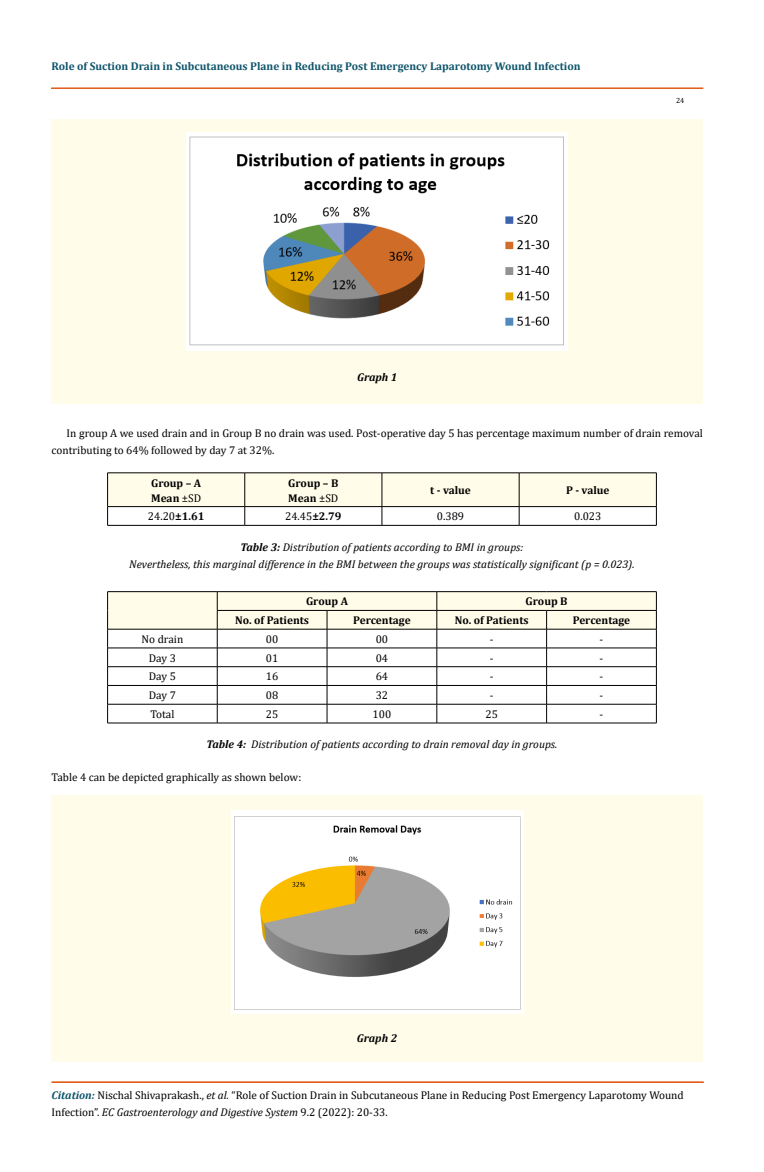
<style>
.page{position:relative;width:764px;height:1172px;background:#fff}
.page>*{position:absolute;margin:0;border:0;box-sizing:border-box;transform-origin:0 0}
.t1{font:11.25px/17.5px "Cambria";color:#000}
.t2{font:italic 11.25px/17.5px "Cambria";color:#000;text-align:center}
.t3{font:700 11.25px/15px "Cambria";color:#000}
.t4{font:700 11.25px "Cambria";color:#0e546a}
.t5{font:italic 700 11.25px "Cambria";color:#000}
.t6{font:7.5px "Cambria";color:#000}
.s1{font-weight:400}
.s2{font-weight:700}
.s3{font-weight:700;font-style:italic;color:#0e546a}
.s4{font-style:italic}
</style>
<div class="page">
<div style="left:51px;top:88px;width:652px;height:1px;border:1px solid #e05d1a"></div>
<div style="left:52px;top:119px;width:651px;height:285px;background:#fffde9"></div>
<img style="left:187px;top:132px;width:381px;height:218px">
<hr style="left:107px;top:472px;width:138px;height:1px;background:#000">
<hr style="left:245px;top:472px;width:137px;height:1px;background:#000">
<hr style="left:382px;top:472px;width:137px;height:1px;background:#000">
<hr style="left:519px;top:472px;width:137px;height:1px;background:#000">
<svg style="left:107px;top:473px;width:550px;height:52px"></svg>
<hr style="left:107px;top:525px;width:138px;height:1px;background:#000">
<hr style="left:245px;top:525px;width:137px;height:1px;background:#000">
<hr style="left:382px;top:525px;width:137px;height:1px;background:#000">
<hr style="left:519px;top:525px;width:137px;height:1px;background:#000">
<svg style="left:107px;top:591px;width:550px;height:131px"></svg>
<hr style="left:107px;top:722px;width:110px;height:1px;background:#000">
<hr style="left:217px;top:722px;width:110px;height:1px;background:#000">
<hr style="left:327px;top:722px;width:110px;height:1px;background:#000">
<hr style="left:437px;top:722px;width:109px;height:1px;background:#000">
<hr style="left:546px;top:722px;width:110px;height:1px;background:#000">
<div style="left:51px;top:795px;width:651px;height:266px;background:#fffde9"></div>
<img style="left:231px;top:810px;width:293px;height:203px">
<p class="t4" style="left:52px;top:58px;width:530px">Role of Suction Drain in Subcutaneous Plane in Reducing Post Emergency Laparotomy Wound Infection</p>
<p class="t6" style="left:676px;top:95px;width:10px">24</p>
<p class="t5" style="left:357px;top:369px;width:42px">Graph 1</p>
<p class="t1" style="left:52px;top:424px;width:653px;text-indent:15px">In group A we used drain and in Group B no drain was used. Post-operative day 5 has percentage maximum number of drain removal contributing to 64% followed by day 7 at 32%.</p>
<p class="t3" style="left:151px;top:475px;width:52px">Group – A<br>Mean <span class="s1">±SD</span></p>
<p class="t3" style="left:288px;top:475px;width:52px">Group – B<br>Mean <span class="s1">±SD</span></p>
<p class="t3" style="left:430px;top:482px;width:42px">t - value</p>
<p class="t3" style="left:566px;top:482px;width:45px">P - value</p>
<p class="t1" style="left:148px;top:507px;width:58px">24.20<span class="s2">±1.61</span></p>
<p class="t1" style="left:285px;top:507px;width:58px">24.45<span class="s2">±2.79</span></p>
<p class="t1" style="left:437px;top:507px;width:29px">0.389</p>
<p class="t1" style="left:574px;top:507px;width:29px">0.023</p>
<p class="t2" style="left:129px;top:537px;width:507px"><span class="s2">Table 3:</span> Distribution of patients according to BMI in groups:<br>Nevertheless, this marginal difference in the BMI between the groups was statistically significant (p = 0.023).</p>
<p class="t3" style="left:306px;top:593px;width:43px">Group A</p>
<p class="t3" style="left:525px;top:593px;width:43px">Group B</p>
<p class="t3" style="left:235px;top:612px;width:75px">No. of Patients</p>
<p class="t3" style="left:353px;top:612px;width:59px">Percentage</p>
<p class="t3" style="left:455px;top:612px;width:75px">No. of Patients</p>
<p class="t3" style="left:573px;top:612px;width:59px">Percentage</p>
<p class="t1" style="left:142px;top:630px;width:43px">No drain</p>
<p class="t1" style="left:266px;top:630px;width:14px">00</p>
<p class="t1" style="left:376px;top:630px;width:14px">00</p>
<p class="t1" style="left:490px;top:630px;width:5px">-</p>
<p class="t1" style="left:599px;top:630px;width:5px">-</p>
<p class="t1" style="left:149px;top:649px;width:29px">Day 3</p>
<p class="t1" style="left:266px;top:649px;width:14px">01</p>
<p class="t1" style="left:376px;top:649px;width:14px">04</p>
<p class="t1" style="left:490px;top:649px;width:5px">-</p>
<p class="t1" style="left:599px;top:649px;width:5px">-</p>
<p class="t1" style="left:149px;top:667px;width:29px">Day 5</p>
<p class="t1" style="left:266px;top:667px;width:14px">16</p>
<p class="t1" style="left:376px;top:667px;width:14px">64</p>
<p class="t1" style="left:490px;top:667px;width:5px">-</p>
<p class="t1" style="left:599px;top:667px;width:5px">-</p>
<p class="t1" style="left:149px;top:686px;width:29px">Day 7</p>
<p class="t1" style="left:266px;top:686px;width:14px">08</p>
<p class="t1" style="left:376px;top:686px;width:14px">32</p>
<p class="t1" style="left:490px;top:686px;width:5px">-</p>
<p class="t1" style="left:599px;top:686px;width:5px">-</p>
<p class="t1" style="left:150px;top:705px;width:26px">Total</p>
<p class="t1" style="left:266px;top:705px;width:14px">25</p>
<p class="t1" style="left:372px;top:705px;width:20px">100</p>
<p class="t1" style="left:485px;top:705px;width:14px">25</p>
<p class="t1" style="left:599px;top:705px;width:5px">-</p>
<p class="t2" style="left:206px;top:735px;width:352px"><span class="s2">Table 4:</span> Distribution of patients according to drain removal day in groups.</p>
<p class="t1" style="left:52px;top:768px;width:251px">Table 4 can be depicted graphically as shown below:</p>
<p class="t5" style="left:357px;top:1029px;width:42px">Graph 2</p>
<p class="t1" style="left:52px;top:1086px;width:633px"><span class="s3">Citation:</span> Nischal Shivaprakash., <span class="s4">et al.</span> “Role of Suction Drain in Subcutaneous Plane in Reducing Post Emergency Laparotomy Wound<br>Infection”. <span class="s4">EC Gastroenterology and Digestive System</span> 9.2 (2022): 20-33.</p>
</div>
